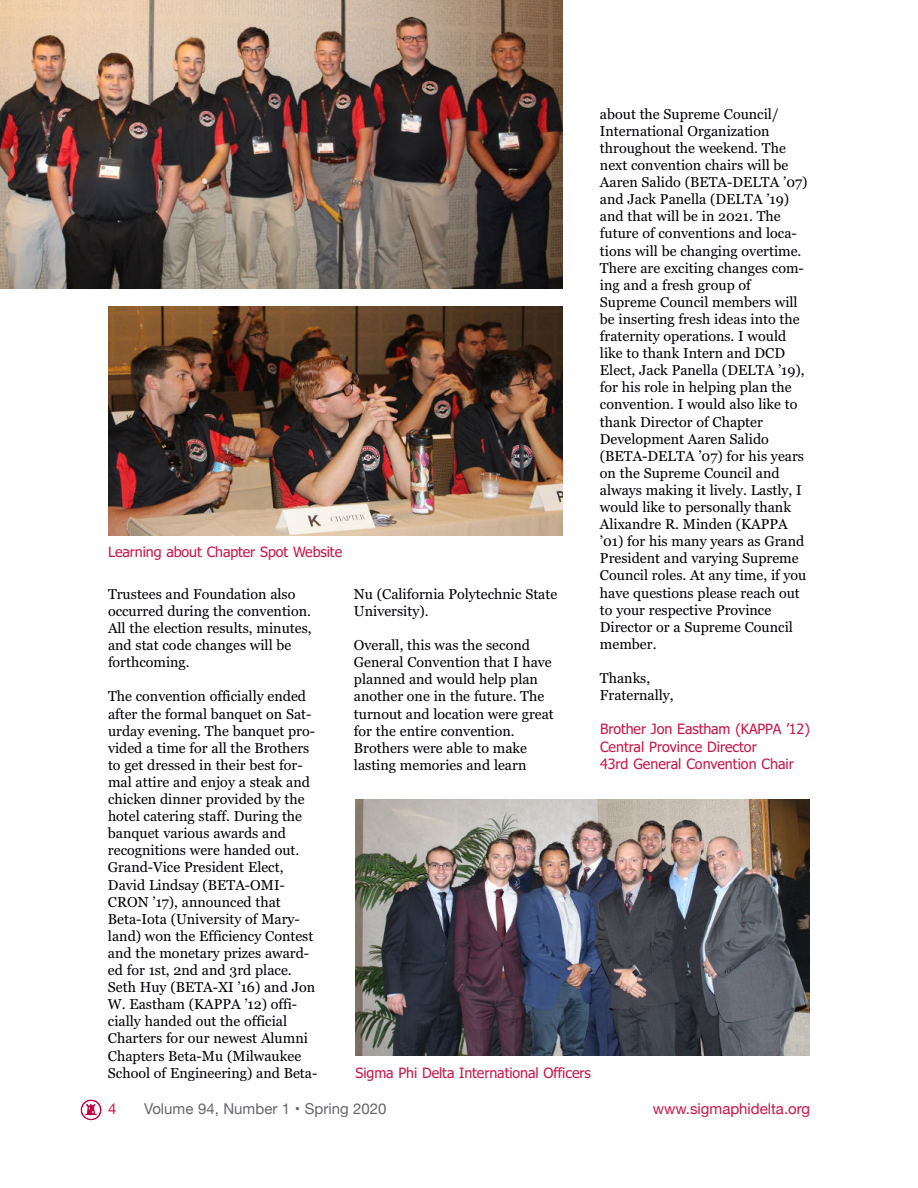
<style>
.page{position:relative;width:918px;height:1188px;background:#fff}
.page>*{position:absolute;margin:0;border:0;box-sizing:border-box;transform-origin:0 0}
.t1{font:15px "Helvetica Neue";color:#66666a}
.t2{font:15px "Helvetica Neue";color:#c61748}
.t3{font:14.25px/17.1px "Georgia";color:#000006}
.t4{font:14.25px/17.1px "Tahoma";letter-spacing:-.005em;color:#c61748}
</style>
<div class="page">
<img style="left:0;top:0;width:562px;height:288px">
<img style="left:108px;top:306px;width:454px;height:230px">
<img style="left:356px;top:800px;width:454px;height:256px">
<svg style="left:81px;top:1100px;width:21px;height:20px"></svg>
<p class="t4" style="left:108px;top:544px;width:236px">Learning about Chapter Spot Website</p>
<p class="t3" style="left:108px;top:585px;width:205px">Trustees and Foundation also occurred during the convention.<br>All the election results, minutes, and stat code changes will be forthcoming.</p>
<p class="t3" style="left:108px;top:688px;width:211px">The convention officially ended after the formal banquet on Sat&shy;urday evening. The banquet pro&shy;vided a time for all the Brothers to get dressed in their best for&shy;mal attire and enjoy a steak and chicken dinner provided by the hotel catering staff. During the banquet various awards and recognitions were handed out.<br>Grand-Vice President Elect,<br>David Lindsay (BETA-OMI-<br>CRON ’17), announced that<br>Beta-Iota (University of Mary&shy;land) won the Efficiency Contest and the monetary prizes award&shy;ed for 1st, 2nd and 3rd place.<br>Seth Huy (BETA-XI ’16) and Jon<br>W. Eastham (KAPPA ’12) offi&shy;cially handed out the official<br>Charters for our newest Alumni<br>Chapters Beta-Mu (Milwaukee<br>School of Engineering) and Beta-</p>
<p class="t3" style="left:354px;top:585px;width:205px">Nu (California Polytechnic State<br>University).</p>
<p class="t3" style="left:354px;top:637px;width:201px">Overall, this was the second<br>General Convention that I have planned and would help plan another one in the future. The turnout and location were great for the entire convention.<br>Brothers were able to make lasting memories and learn</p>
<p class="t3" style="left:600px;top:105px;width:209px">about the Supreme Council/<br>International Organization throughout the weekend. The next convention chairs will be<br>Aaren Salido (BETA-DELTA ’07) and Jack Panella (DELTA ’19) and that will be in 2021. The future of conventions and loca&shy;tions will be changing overtime.<br>There are exciting changes com&shy;ing and a fresh group of<br>Supreme Council members will be inserting fresh ideas into the fraternity operations. I would like to thank Intern and DCD<br>Elect, Jack Panella (DELTA ’19), for his role in helping plan the convention. I would also like to thank Director of Chapter<br>Development Aaren Salido (BETA-DELTA ’07) for his years on the Supreme Council and always making it lively. Lastly, I would like to personally thank<br>Alixandre R. Minden (KAPPA ’01) for his many years as Grand<br>President and varying Supreme<br>Council roles. At any time, if you have questions please reach out to your respective Province<br>Director or a Supreme Council member.</p>
<p class="t3" style="left:600px;top:670px;width:75px">Thanks,<br>Fraternally,</p>
<p class="t4" style="left:600px;top:721px;width:211px">Brother Jon Eastham (KAPPA ’12)<br>Central Province Director<br>43rd General Convention Chair</p>
<p class="t4" style="left:356px;top:1064px;width:237px">Sigma Phi Delta International Officers</p>
<p class="t2" style="left:108px;top:1100px;width:10px">4</p>
<p class="t1" style="left:144px;top:1100px;width:244px">Volume 94, Number 1 • Spring 2020</p>
<p class="t2" style="left:653px;top:1100px;width:159px">www.sigmaphidelta.org</p>
</div>
